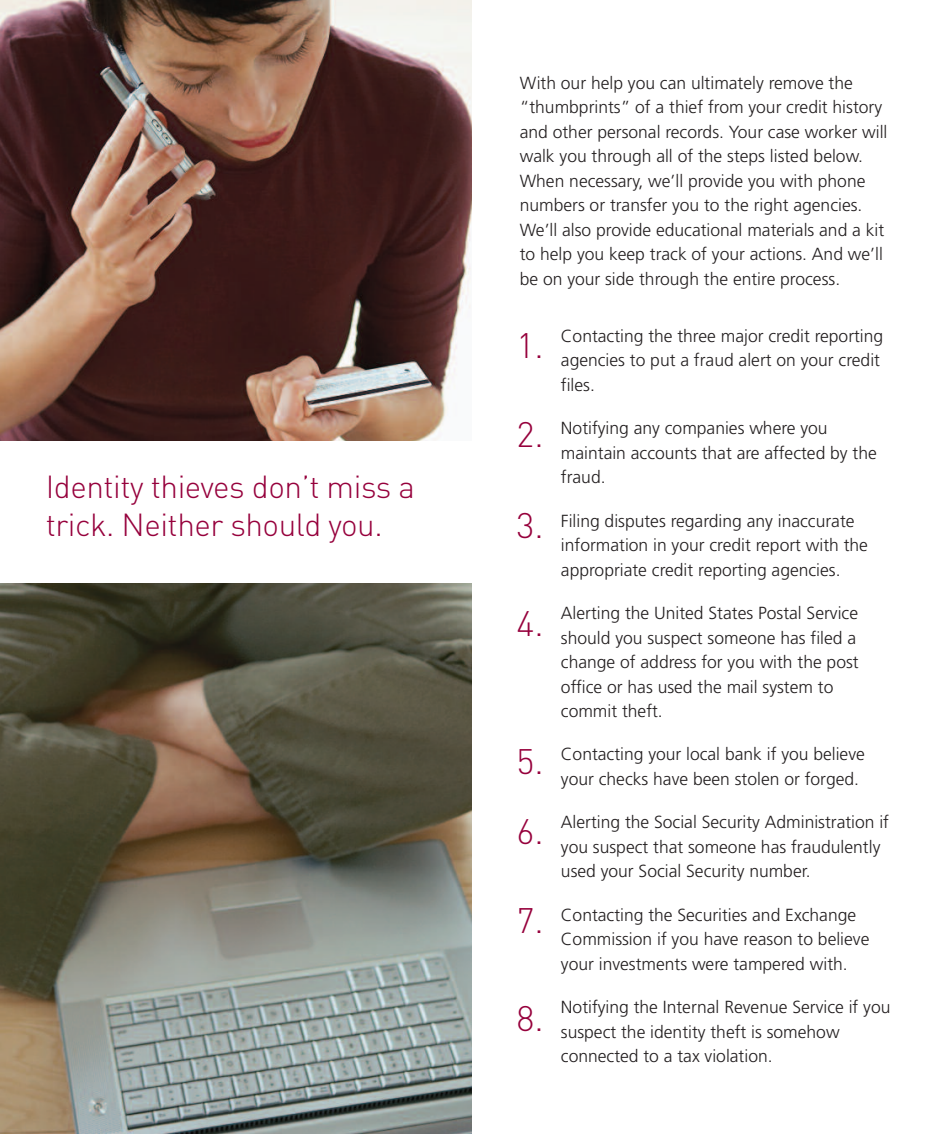
<style>
.page{position:relative;width:945px;height:1134px;background:#fff}
.page>*{position:absolute;margin:0;border:0;box-sizing:border-box;transform-origin:0 0}
.t1{font:300 35px/70px "DIN";color:#96013c}
.t2{font:300 31.5px/38.5px "DIN";letter-spacing:-.015em;color:#96013c}
.t3{font:300 17.5px/24.5px "Frutiger";color:#231f20}
</style>
<div class="page">
<img style="left:0;top:0;width:472px;height:1134px">
<div style="left:0;top:441px;width:475px;height:142px;background:#fff"></div>
<h2 class="t2" style="left:46px;top:466px;width:371px">Identity thieves don’t miss a trick. Neither should you.</h2>
<p class="t3" style="left:520px;top:72px;width:369px">With our help you can ultimately remove the “thumbprints” of a thief from your credit history and other personal records. Your case worker will walk you through all of the steps listed below.<br>When necessary, we’ll provide you with phone numbers or transfer you to the right agencies.<br>We’ll also provide educational materials and a kit to help you keep track of your actions. And we’ll be on your side through the entire process.</p>
<h1 class="t1" style="left:517px;top:309px;width:29px">1.</h1>
<h1 class="t1" style="left:517px;top:398px;width:29px">2.</h1>
<h1 class="t1" style="left:517px;top:489px;width:29px">3.</h1>
<h1 class="t1" style="left:517px;top:587px;width:29px">4.</h1>
<h1 class="t1" style="left:517px;top:726px;width:29px">5.<br>6.</h1>
<h1 class="t1" style="left:517px;top:885px;width:29px">7.</h1>
<h1 class="t1" style="left:517px;top:983px;width:29px">8.</h1>
<p class="t3" style="left:561px;top:325px;width:324px">Contacting the three major credit reporting agencies to put a fraud alert on your credit files.</p>
<p class="t3" style="left:561px;top:417px;width:317px">Notifying any companies where you maintain accounts that are affected by the fraud.</p>
<p class="t3" style="left:561px;top:510px;width:309px">Filing disputes regarding any inaccurate information in your credit report with the appropriate credit reporting agencies.</p>
<p class="t3" style="left:561px;top:602px;width:299px">Alerting the United States Postal Service should you suspect someone has filed a change of address for you with the post office or has used the mail system to commit theft.</p>
<p class="t3" style="left:561px;top:744px;width:305px">Contacting your local bank if you believe your checks have been stolen or forged.</p>
<p class="t3" style="left:561px;top:811px;width:330px">Alerting the Social Security Administration if you suspect that someone has fraudulently used your Social Security number.</p>
<p class="t3" style="left:561px;top:904px;width:310px">Contacting the Securities and Exchange<br>Commission if you have reason to believe your investments were tampered with.</p>
<p class="t3" style="left:561px;top:996px;width:331px">Notifying the Internal Revenue Service if you suspect the identity theft is somehow connected to a tax violation.</p>
</div>
